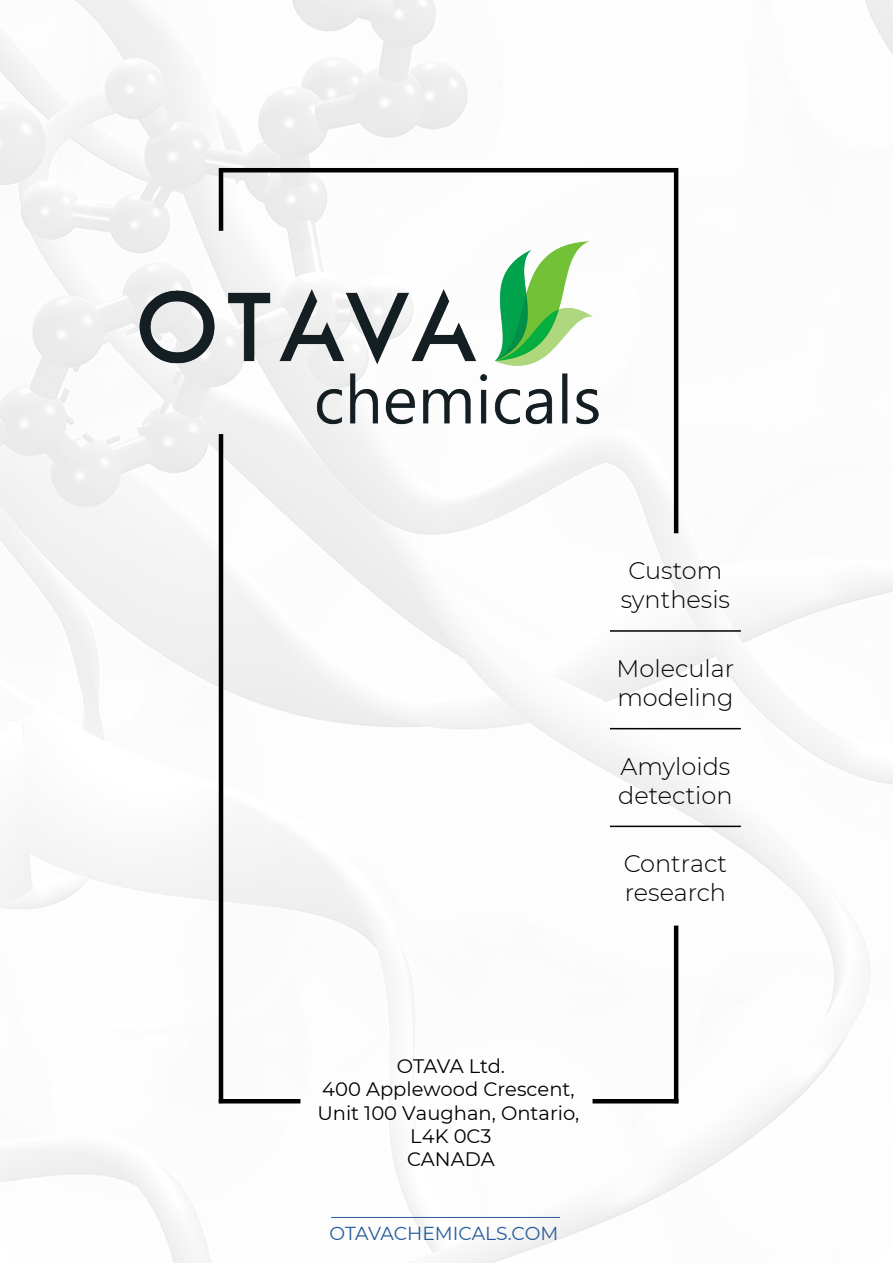
<style>
.page{position:relative;width:893px;height:1263px;background:#fff}
.page>*{position:absolute;margin:0;border:0;box-sizing:border-box;transform-origin:0 0}
.t1{font:300 24px/28.8px "Montserrat";color:#000}
.t2{font:19.5px/23.4px "Montserrat";color:#000;text-align:center}
.t3{font:18.75px "Montserrat";letter-spacing:-.01em;color:#275b9b}
</style>
<div class="page">
<img style="left:0;top:0;width:893px;height:1263px">
<hr style="left:331px;top:1217px;width:229px;height:1px;background:#275b9b">
<hr style="left:674px;top:168px;width:4px;height:365px;background:#000">
<hr style="left:219px;top:168px;width:4px;height:63px;background:#000">
<hr style="left:592px;top:1099px;width:86px;height:4px;background:#000">
<hr style="left:674px;top:925px;width:4px;height:178px;background:#000">
<hr style="left:219px;top:434px;width:4px;height:669px;background:#000">
<hr style="left:219px;top:1099px;width:81px;height:4px;background:#000">
<hr style="left:220px;top:168px;width:458px;height:4px;background:#000">
<hr style="left:610px;top:630px;width:131px;height:2px;background:#000">
<hr style="left:610px;top:728px;width:131px;height:1px;background:#000">
<hr style="left:610px;top:826px;width:131px;height:1px;background:#000">
<img style="left:139px;top:231px;width:463px;height:203px">
<p class="t1" style="left:621px;top:556px;width:111px;text-align:center">Custom synthesis</p>
<p class="t1" style="left:617px;top:653px;width:119px">Molecular modeling</p>
<p class="t1" style="left:618px;top:751px;width:116px">Amyloids detection</p>
<p class="t1" style="left:624px;top:849px;width:105px">Contract research</p>
<p class="t2" style="left:317px;top:1053px;width:264px">OTAVA Ltd.<br>400 Applewood Crescent,<br>Unit 100 Vaughan, Ontario,<br>L4K 0C3<br>CANADA</p>
<p class="t3" style="left:330px;top:1220px;width:230px">OTAVACHEMICALS.COM</p>
</div>
